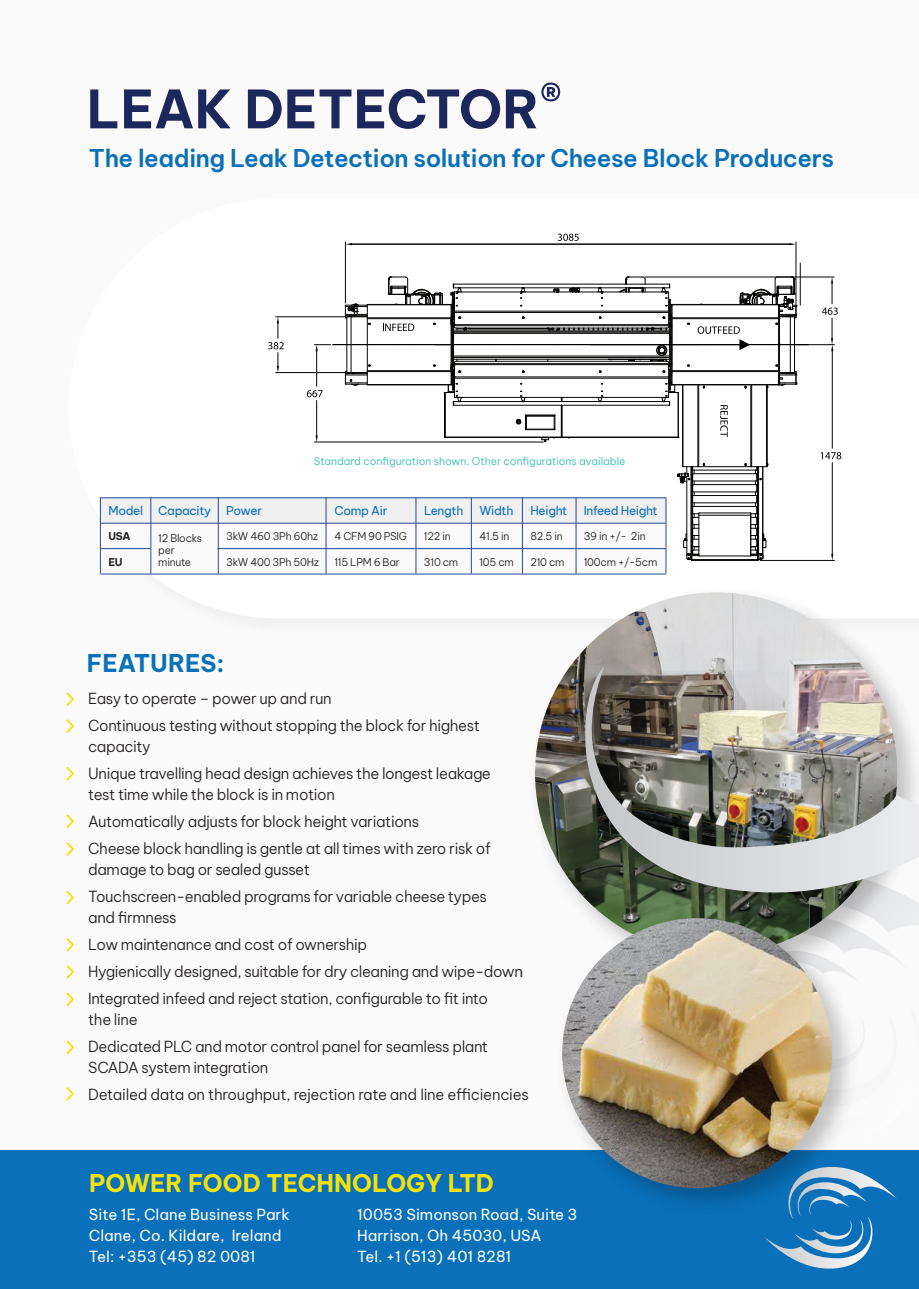
<style>
.page{position:relative;width:919px;height:1289px;background:#fff}
.page>*{position:absolute;margin:0;border:0;box-sizing:border-box;transform-origin:0 0}
.t1{font:700 52.5px "Be Vietnam Pro";color:#1c275b}
.t2{font:600 24px "Be Vietnam Pro";letter-spacing:-.015em;color:#0970b9}
.t3{font:700 24px "Be Vietnam Pro";color:#f5e209}
.t4{font:700 24px "Be Vietnam Pro";color:#0970b9}
.t5{font:300 15px/27px "Be Vietnam Pro";letter-spacing:-.025em;color:#231f20}
.t6{font:15px/21px "Be Vietnam Pro";color:#fff}
.t7{font:12px "Be Vietnam Pro";letter-spacing:-.025em;color:#0970b9}
.t8{font:300 10.5px/12px "Be Vietnam Pro";letter-spacing:-.025em;color:#231f20}
.t9{font:300 10.5px "Be Vietnam Pro";color:#33bdac}
.t10{font:700 10.5px "Be Vietnam Pro";color:#231f20}
</style>
<div class="page">
<svg style="left:69px;top:198px;width:773px;height:420px"></svg>
<div style="left:0;top:1150px;width:918px;height:138px;background:#0970b9"></div>
<svg style="left:764px;top:1175px;width:132px;height:93px"></svg>
<svg style="left:66px;top:692px;width:8px;height:14px"></svg>
<svg style="left:66px;top:719px;width:8px;height:14px"></svg>
<svg style="left:66px;top:767px;width:8px;height:13px"></svg>
<svg style="left:66px;top:814px;width:8px;height:14px"></svg>
<svg style="left:66px;top:842px;width:8px;height:13px"></svg>
<svg style="left:66px;top:891px;width:8px;height:13px"></svg>
<svg style="left:66px;top:938px;width:8px;height:13px"></svg>
<svg style="left:66px;top:965px;width:8px;height:13px"></svg>
<svg style="left:66px;top:992px;width:8px;height:14px"></svg>
<svg style="left:66px;top:1040px;width:8px;height:14px"></svg>
<svg style="left:66px;top:1087px;width:8px;height:13px"></svg>
<hr style="left:691px;top:560px;width:66px;height:1px;background:#040503">
<hr style="left:692px;top:491px;width:64px;height:1px;background:#040503">
<hr style="left:692px;top:484px;width:64px;height:1px;background:#040503">
<hr style="left:692px;top:470px;width:64px;height:1px;background:#040503">
<hr style="left:692px;top:506px;width:64px;height:1px;background:#040503">
<hr style="left:692px;top:481px;width:64px;height:1px;background:#040503">
<hr style="left:692px;top:473px;width:64px;height:1px;background:#040503">
<hr style="left:692px;top:502px;width:64px;height:1px;background:#040503">
<hr style="left:692px;top:495px;width:64px;height:1px;background:#040503">
<hr style="left:750px;top:385px;width:1px;height:81px;background:#040503">
<hr style="left:751px;top:385px;width:1px;height:81px;background:#040503">
<hr style="left:698px;top:385px;width:1px;height:81px;background:#040503">
<hr style="left:698px;top:466px;width:52px;height:1px;background:#040503">
<hr style="left:697px;top:385px;width:1px;height:81px;background:#040503">
<hr style="left:682px;top:385px;width:1px;height:81px;background:#040503">
<hr style="left:766px;top:385px;width:1px;height:81px;background:#040503">
<hr style="left:691px;top:559px;width:66px;height:1px;background:#040503">
<hr style="left:698px;top:515px;width:52px;height:1px;background:#040503">
<hr style="left:698px;top:555px;width:52px;height:1px;background:#040503">
<hr style="left:698px;top:512px;width:52px;height:1px;background:#040503">
<svg style="left:744px;top:463px;width:23px;height:98px"></svg>
<svg style="left:677px;top:463px;width:28px;height:98px"></svg>
<hr style="left:345px;top:242px;width:1px;height:61px;background:#040503">
<hr style="left:795px;top:242px;width:1px;height:61px;background:#040503">
<hr style="left:352px;top:244px;width:437px;height:1px;background:#040503">
<svg style="left:345px;top:243px;width:7px;height:2px"></svg>
<svg style="left:789px;top:243px;width:6px;height:2px"></svg>
<svg style="left:557px;top:234px;width:21px;height:7px"></svg>
<hr style="left:276px;top:316px;width:68px;height:1px;background:#040503">
<hr style="left:276px;top:372px;width:68px;height:1px;background:#040503">
<svg style="left:268px;top:317px;width:16px;height:55px"></svg>
<hr style="left:796px;top:344px;width:38px;height:1px;background:#040503">
<hr style="left:760px;top:560px;width:74px;height:1px;background:#040503">
<hr style="left:831px;top:351px;width:1px;height:97px;background:#040503">
<hr style="left:831px;top:462px;width:1px;height:92px;background:#040503">
<svg style="left:831px;top:554px;width:2px;height:6px"></svg>
<svg style="left:820px;top:452px;width:21px;height:7px"></svg>
<hr style="left:314px;top:442px;width:229px;height:1px;background:#040503">
<hr style="left:799px;top:263px;width:1px;height:42px;background:#040503">
<hr style="left:645px;top:277px;width:189px;height:1px;background:#040503">
<svg style="left:821px;top:277px;width:16px;height:74px"></svg>
<svg style="left:307px;top:276px;width:502px;height:166px"></svg>
<div style="left:100px;top:497px;width:566px;height:77px;background:#fafafa"></div>
<div style="left:99px;top:497px;width:567px;height:26px;background:#f0f0f0"></div>
<hr style="left:100px;top:523px;width:565px;height:1px;background:#254894">
<hr style="left:100px;top:497px;width:565px;height:1px;background:#254894">
<hr style="left:100px;top:548px;width:50px;height:1px;background:#254894">
<hr style="left:100px;top:574px;width:565px;height:1px;background:#254894">
<hr style="left:100px;top:497px;width:1px;height:76px;background:#254894">
<hr style="left:150px;top:497px;width:1px;height:76px;background:#254894">
<hr style="left:218px;top:497px;width:1px;height:76px;background:#254894">
<hr style="left:326px;top:497px;width:1px;height:76px;background:#254894">
<hr style="left:415px;top:497px;width:1px;height:76px;background:#254894">
<hr style="left:522px;top:497px;width:1px;height:76px;background:#254894">
<hr style="left:471px;top:497px;width:1px;height:76px;background:#254894">
<hr style="left:575px;top:497px;width:1px;height:76px;background:#254894">
<hr style="left:665px;top:497px;width:1px;height:76px;background:#254894">
<hr style="left:218px;top:548px;width:447px;height:1px;background:#254894">
<img style="left:521px;top:580px;width:397px;height:388px">
<img style="left:535px;top:592px;width:362px;height:362px;border-radius:181px">
<img style="left:554px;top:666px;width:364px;height:226px">
<img style="left:550px;top:905px;width:315px;height:317px">
<img style="left:562px;top:918px;width:270px;height:270px;border-radius:135px">
<svg style="left:541px;top:83px;width:19px;height:18px"></svg>
<h1 class="t1" style="left:87px;top:64px;width:454px">LEAK DETECTOR</h1>
<h2 class="t2" style="left:89px;top:138px;width:746px">The leading Leak Detection solution for Cheese Block Producers</h2>
<p class="t9" style="left:314px;top:453px;width:313px">Standard configuration shown. Other configurations available</p>
<p class="t7" style="left:108px;top:500px;width:36px">Model</p>
<p class="t7" style="left:158px;top:500px;width:105px">Capacity Power</p>
<p class="t7" style="left:334px;top:500px;width:54px">Comp Air</p>
<p class="t7" style="left:424px;top:500px;width:41px">Length</p>
<p class="t7" style="left:479px;top:500px;width:35px">Width</p>
<p class="t7" style="left:530px;top:500px;width:38px">Height</p>
<p class="t7" style="left:583px;top:500px;width:75px">Infeed Height</p>
<p class="t10" style="left:108px;top:527px;width:24px">USA</p>
<p class="t8" style="left:158px;top:531px;width:45px">12 Blocks per minute</p>
<p class="t8" style="left:226px;top:529px;width:93px">3kW 460 3Ph 60hz</p>
<p class="t8" style="left:334px;top:529px;width:74px">4 CFM 90 PSIG</p>
<p class="t8" style="left:424px;top:529px;width:28px">122 in</p>
<p class="t8" style="left:530px;top:529px;width:34px">82.5 in</p>
<p class="t8" style="left:583px;top:529px;width:63px">39 in +/- 2in</p>
<p class="t8" style="left:479px;top:529px;width:32px">41.5 in</p>
<p class="t8" style="left:530px;top:555px;width:36px">210 cm</p>
<p class="t8" style="left:583px;top:555px;width:75px">100cm +/-5cm</p>
<p class="t10" style="left:108px;top:552px;width:16px">EU</p>
<p class="t8" style="left:226px;top:555px;width:94px">3kW 400 3Ph 50Hz</p>
<p class="t8" style="left:334px;top:555px;width:67px">115 LPM 6 Bar</p>
<p class="t8" style="left:424px;top:555px;width:36px">310 cm</p>
<p class="t8" style="left:479px;top:555px;width:36px">105 cm</p>
<h2 class="t4" style="left:87px;top:643px;width:139px">FEATURES:</h2>
<p class="t5" style="left:88px;top:683px;width:393px">Easy to operate – power up and run<br>Continuous testing without stopping the block for highest</p>
<p class="t5" style="left:88px;top:731px;width:404px">capacity<br>Unique travelling head design achieves the longest leakage</p>
<p class="t5" style="left:88px;top:779px;width:404px">test time while the block is in motion<br>Automatically adjusts for block height variations<br>Cheese block handling is gentle at all times with zero risk of</p>
<p class="t5" style="left:88px;top:854px;width:400px">damage to bag or sealed gusset<br>Touchscreen-enabled programs for variable cheese types</p>
<p class="t5" style="left:88px;top:902px;width:436px">and firmness<br>Low maintenance and cost of ownership<br>Hygienically designed, suitable for dry cleaning and wipe-down Integrated infeed and reject station, configurable to fit into</p>
<p class="t5" style="left:88px;top:1004px;width:401px">the line<br>Dedicated PLC and motor control panel for seamless plant</p>
<p class="t5" style="left:88px;top:1052px;width:442px">SCADA system integration<br>Detailed data on throughput, rejection rate and line efficiencies</p>
<h2 class="t3" style="left:89px;top:1162px;width:406px">POWER FOOD TECHNOLOGY LTD</h2>
<p class="t6" style="left:89px;top:1202px;width:202px">Site 1E, Clane Business Park<br>Clane, Co. Kildare, Ireland<br>Tel: +353 (45) 82 0081</p>
<p class="t6" style="left:357px;top:1202px;width:222px">10053 Simonson Road, Suite 3<br>Harrison, Oh 45030, USA<br>Tel. +1 (513) 401 8281</p>
</div>
